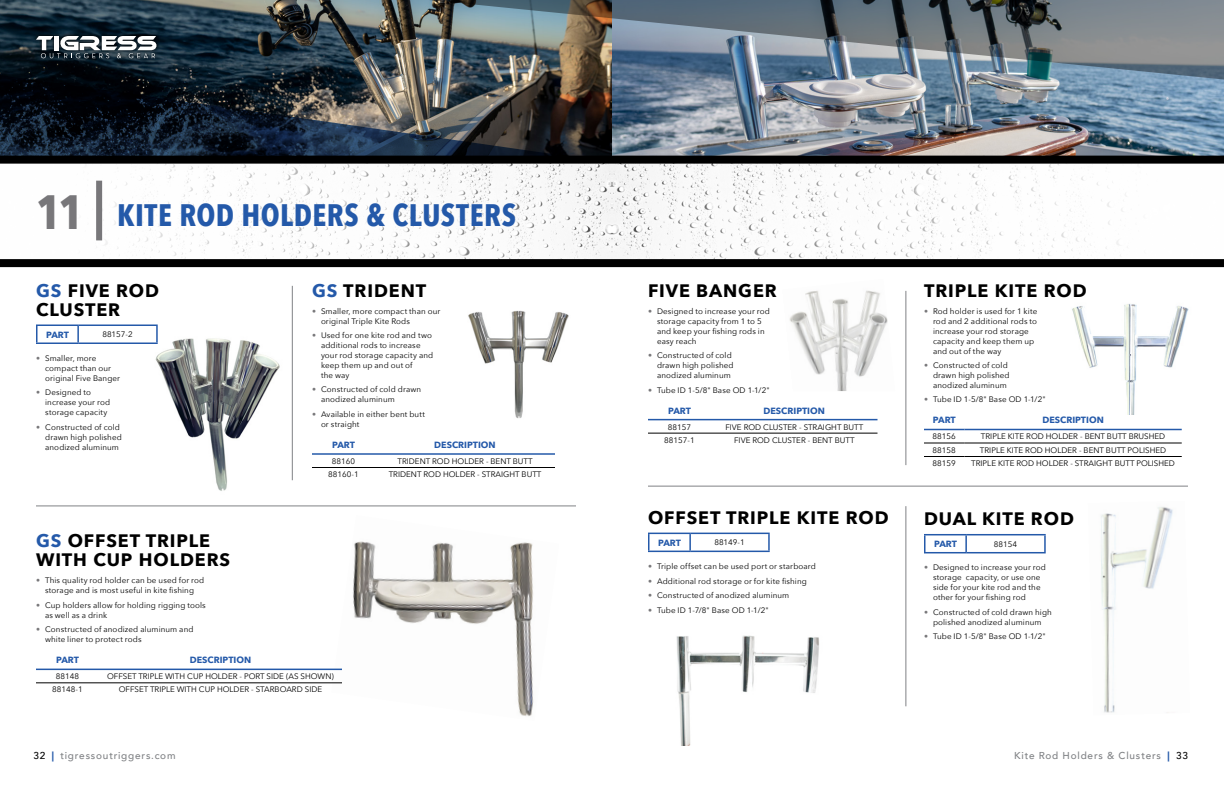
<style>
.page{position:relative;width:1224px;height:792px;background:#fff}
.page>*{position:absolute;margin:0;border:0;box-sizing:border-box;transform-origin:0 0}
.t1{font:700 31px "Avenir Next Condensed";letter-spacing:.015em;color:#2459a9}
.t2{font:700 18px/19px "Avenir Next";letter-spacing:.05em;color:#000}
.t3{font:500 10px "Avenir";letter-spacing:.08em;color:#808285}
.t4{font:700 9px "Avenir Next";color:#2459a9}
.t5{font:8px/10px "Avenir Next";letter-spacing:.015em;color:#000}
.s1{font-size:48px;color:#78777a}
.s2{color:#2459a9}
.s3{color:#78777a}
.s4{color:#000}
.s5{font-weight:900;color:#2459a9}
</style>
<div class="page">
<img style="left:0;top:0;width:1224px;height:156px">
<img style="left:96px;top:164px;width:1030px;height:95px">
<div style="left:0;top:259px;width:612px;height:8px;background:#000"></div>
<div style="left:612px;top:156px;width:612px;height:8px;background:#000"></div>
<svg style="left:0;top:56px;width:592px;height:100px;background:#262c33"></svg>
<img style="left:189px;top:0;width:1035px;height:85px">
<div style="left:0;top:156px;width:612px;height:8px;background:#000"></div>
<div style="left:612px;top:259px;width:612px;height:8px;background:#000"></div>
<img style="left:331px;top:541px;width:203px;height:175px">
<img style="left:155px;top:338px;width:125px;height:153px">
<img style="left:468px;top:310px;width:101px;height:109px">
<img style="left:1072px;top:304px;width:117px;height:111px">
<img style="left:789px;top:290px;width:99px;height:101px">
<img style="left:676px;top:635px;width:143px;height:111px">
<img style="left:1101px;top:507px;width:72px;height:206px">
<hr style="left:36px;top:506px;width:540px;height:1px;background:#808285">
<hr style="left:292px;top:286px;width:1px;height:194px;background:#808285">
<hr style="left:906px;top:291px;width:1px;height:174px;background:#808285">
<hr style="left:906px;top:506px;width:1px;height:200px;background:#808285">
<hr style="left:648px;top:486px;width:540px;height:1px;background:#808285">
<svg style="left:33px;top:33px;width:127px;height:29px"></svg>
<svg style="left:36px;top:36px;width:121px;height:23px"></svg>
<div style="left:96px;top:181px;width:6px;height:59px;background:#78777a"></div>
<hr style="left:36px;top:324px;width:42px;height:2px;background:#2459a9">
<hr style="left:78px;top:324px;width:80px;height:2px;background:#2459a9">
<svg style="left:36px;top:325px;width:122px;height:17px"></svg>
<hr style="left:36px;top:342px;width:42px;height:2px;background:#2459a9">
<hr style="left:78px;top:342px;width:80px;height:2px;background:#2459a9">
<hr style="left:312px;top:467px;width:63px;height:1px;background:#000">
<hr style="left:375px;top:467px;width:180px;height:1px;background:#000">
<hr style="left:312px;top:453px;width:63px;height:2px;background:#2459a9">
<hr style="left:375px;top:453px;width:180px;height:2px;background:#2459a9">
<hr style="left:36px;top:683px;width:63px;height:1px;background:#000">
<hr style="left:99px;top:683px;width:243px;height:1px;background:#000">
<hr style="left:36px;top:669px;width:63px;height:1px;background:#2459a9">
<hr style="left:99px;top:669px;width:243px;height:1px;background:#2459a9">
<svg style="left:648px;top:533px;width:122px;height:18px"></svg>
<hr style="left:648px;top:551px;width:42px;height:1px;background:#2459a9">
<hr style="left:690px;top:551px;width:80px;height:1px;background:#2459a9">
<hr style="left:924px;top:534px;width:42px;height:1px;background:#2459a9">
<hr style="left:966px;top:534px;width:80px;height:1px;background:#2459a9">
<svg style="left:924px;top:535px;width:122px;height:17px"></svg>
<hr style="left:924px;top:552px;width:42px;height:1px;background:#2459a9">
<hr style="left:966px;top:552px;width:80px;height:1px;background:#2459a9">
<hr style="left:924px;top:443px;width:40px;height:1px;background:#000">
<hr style="left:964px;top:443px;width:218px;height:1px;background:#000">
<hr style="left:924px;top:456px;width:40px;height:1px;background:#000">
<hr style="left:964px;top:456px;width:218px;height:1px;background:#000">
<hr style="left:924px;top:429px;width:40px;height:1px;background:#2459a9">
<hr style="left:964px;top:429px;width:218px;height:1px;background:#2459a9">
<hr style="left:648px;top:419px;width:63px;height:1px;background:#2459a9">
<hr style="left:711px;top:419px;width:167px;height:1px;background:#2459a9">
<hr style="left:648px;top:433px;width:63px;height:1px;background:#000">
<hr style="left:711px;top:433px;width:167px;height:1px;background:#000">
<h1 class="t1" style="left:36px;top:196px;width:482px"><span class="s1">11</span> KITE ROD HOLDERS &amp; CLUSTERS</h1>
<h2 class="t2" style="left:36px;top:280px;width:124px"><span class="s2">GS</span> FIVE ROD<br>CLUSTER</h2>
<p class="t5" style="left:45px;top:353px;width:76px;text-indent:-9px"><span class="s3">•</span> Smaller, more compact than our original Five Banger</p>
<p class="t5" style="left:45px;top:387px;width:67px;text-indent:-9px"><span class="s3">•</span> Designed to increase your rod storage capacity</p>
<p class="t5" style="left:45px;top:422px;width:78px;text-indent:-9px"><span class="s3">•</span> Constructed of cold drawn high polished anodized aluminum</p>
<p class="t4" style="left:46px;top:327px;width:24px">PART</p>
<p class="t5" style="left:102px;top:329px;width:32px">88157-2</p>
<h2 class="t2" style="left:312px;top:280px;width:116px"><span class="s2">GS</span> TRIDENT</h2>
<p class="t5" style="left:321px;top:305px;width:121px;text-indent:-9px"><span class="s3">•</span> Smaller, more compact than our original Triple Kite Rods</p>
<p class="t5" style="left:321px;top:330px;width:114px;text-indent:-9px"><span class="s3">•</span> Used for one kite rod and two additional rods to increase your rod storage capacity and keep them up and out of<br>the way</p>
<p class="t5" style="left:321px;top:384px;width:102px;text-indent:-9px"><span class="s3">•</span> Constructed of cold drawn anodized aluminum</p>
<p class="t5" style="left:321px;top:409px;width:106px;text-indent:-9px"><span class="s3">•</span> Available in either bent butt or straight</p>
<p class="t4" style="left:332px;top:437px;width:24px">PART</p>
<p class="t4" style="left:434px;top:437px;width:63px">DESCRIPTION</p>
<p class="t5" style="left:332px;top:456px;width:25px">88160</p>
<p class="t5" style="left:397px;top:456px;width:137px">TRIDENT ROD HOLDER - BENT BUTT</p>
<p class="t5" style="left:328px;top:469px;width:32px">88160-1</p>
<p class="t5" style="left:389px;top:469px;width:154px">TRIDENT ROD HOLDER - STRAIGHT BUTT</p>
<h2 class="t2" style="left:36px;top:531px;width:196px"><span class="s2">GS</span> OFFSET TRIPLE<br>WITH CUP HOLDERS</h2>
<p class="t5" style="left:36px;top:575px;width:170px;text-align:center"><span class="s3">•</span> This quality rod holder can be used for rod storage and is most useful in kite fishing</p>
<p class="t5" style="left:45px;top:600px;width:162px;text-indent:-9px"><span class="s3">•</span> Cup holders allow for holding rigging tools as well as a drink</p>
<p class="t5" style="left:45px;top:624px;width:150px;text-indent:-9px"><span class="s3">•</span> Constructed of anodized aluminum and white liner to protect rods</p>
<p class="t4" style="left:56px;top:652px;width:24px">PART</p>
<p class="t4" style="left:190px;top:652px;width:63px">DESCRIPTION</p>
<p class="t5" style="left:56px;top:671px;width:25px">88148</p>
<p class="t5" style="left:107px;top:671px;width:228px">OFFSET TRIPLE WITH CUP HOLDER - PORT SIDE (AS SHOWN)</p>
<p class="t5" style="left:52px;top:684px;width:32px">88148-1</p>
<p class="t5" style="left:119px;top:684px;width:205px">OFFSET TRIPLE WITH CUP HOLDER - STARBOARD SIDE</p>
<h2 class="t2" style="left:648px;top:281px;width:130px">FIVE BANGER</h2>
<p class="t5" style="left:657px;top:306px;width:115px;text-indent:-9px"><span class="s3">•</span> Designed to increase your rod storage capacity from 1 to 5 and keep your fishing rods in easy reach</p>
<p class="t5" style="left:657px;top:350px;width:78px;text-indent:-9px"><span class="s3">•</span> Constructed of cold drawn high polished anodized aluminum</p>
<p class="t5" style="left:648px;top:384px;width:123px"><span class="s3">•</span> Tube ID 1-5/8" Base OD 1-1/2"</p>
<p class="t4" style="left:668px;top:403px;width:24px">PART</p>
<p class="t4" style="left:764px;top:403px;width:63px">DESCRIPTION</p>
<p class="t5" style="left:668px;top:421px;width:25px">88157</p>
<p class="t5" style="left:725px;top:421px;width:139px">FIVE ROD CLUSTER - STRAIGHT BUTT</p>
<p class="t5" style="left:664px;top:435px;width:32px">88157-1</p>
<p class="t5" style="left:734px;top:435px;width:122px">FIVE ROD CLUSTER - BENT BUTT</p>
<h2 class="t2" style="left:924px;top:280px;width:164px">TRIPLE KITE ROD</h2>
<p class="t5" style="left:933px;top:305px;width:106px;text-indent:-9px"><span class="s3">•</span> Rod holder is used for 1 kite rod and 2 additional rods to increase your rod storage capacity and keep them up and out of the way</p>
<p class="t5" style="left:933px;top:360px;width:78px;text-indent:-9px"><span class="s3">•</span> Constructed of cold drawn high polished anodized aluminum</p>
<p class="t5" style="left:924px;top:394px;width:123px"><span class="s3">•</span> Tube ID 1-5/8" Base OD 1-1/2"</p>
<p class="t4" style="left:933px;top:413px;width:24px">PART</p>
<p class="t4" style="left:1042px;top:413px;width:63px">DESCRIPTION</p>
<p class="t5" style="left:933px;top:431px;width:25px">88156</p>
<p class="t5" style="left:981px;top:431px;width:186px">TRIPLE KITE ROD HOLDER - BENT BUTT BRUSHED</p>
<p class="t5" style="left:933px;top:445px;width:25px">88158</p>
<p class="t5" style="left:980px;top:445px;width:188px">TRIPLE KITE ROD HOLDER - BENT BUTT POLISHED</p>
<p class="t5" style="left:933px;top:458px;width:25px">88159</p>
<p class="t5" style="left:971px;top:458px;width:205px">TRIPLE KITE ROD HOLDER - STRAIGHT BUTT POLISHED</p>
<h2 class="t2" style="left:648px;top:508px;width:242px">OFFSET TRIPLE KITE ROD</h2>
<p class="t5" style="left:648px;top:561px;width:170px"><span class="s3">•</span> Triple offset can be used port or starboard</p>
<p class="t5" style="left:648px;top:575px;width:160px"><span class="s3">•</span> Additional rod storage or for kite fishing</p>
<p class="t5" style="left:648px;top:590px;width:143px"><span class="s3">•</span> Constructed of anodized aluminum</p>
<p class="t5" style="left:648px;top:604px;width:122px"><span class="s3">•</span> Tube ID 1-7/8" Base OD 1-1/2"</p>
<h2 class="t2" style="left:924px;top:509px;width:151px">DUAL KITE ROD</h2>
<p class="t5" style="left:933px;top:562px;width:115px;text-indent:-9px"><span class="s3">•</span> Designed to increase your rod storage capacity, or use one side for your kite rod and the other for your fishing rod</p>
<p class="t5" style="left:924px;top:607px;width:129px;text-align:center"><span class="s3">•</span> Constructed of cold drawn high polished anodized aluminum</p>
<p class="t5" style="left:924px;top:631px;width:123px"><span class="s3">•</span> Tube ID 1-5/8" Base OD 1-1/2"</p>
<p class="t4" style="left:658px;top:535px;width:24px">PART</p>
<p class="t5" style="left:714px;top:537px;width:32px">88149-1</p>
<p class="t4" style="left:934px;top:536px;width:24px">PART</p>
<p class="t5" style="left:994px;top:538px;width:25px">88154</p>
<p class="t3" style="left:34px;top:747px;width:143px"><span class="s4">32</span> <span class="s5">|</span> tigressoutriggers.com</p>
<p class="t3" style="left:1014px;top:747px;width:175px">Kite Rod Holders &amp; Clusters <span class="s5">|</span> <span class="s4">33</span></p>
</div>
